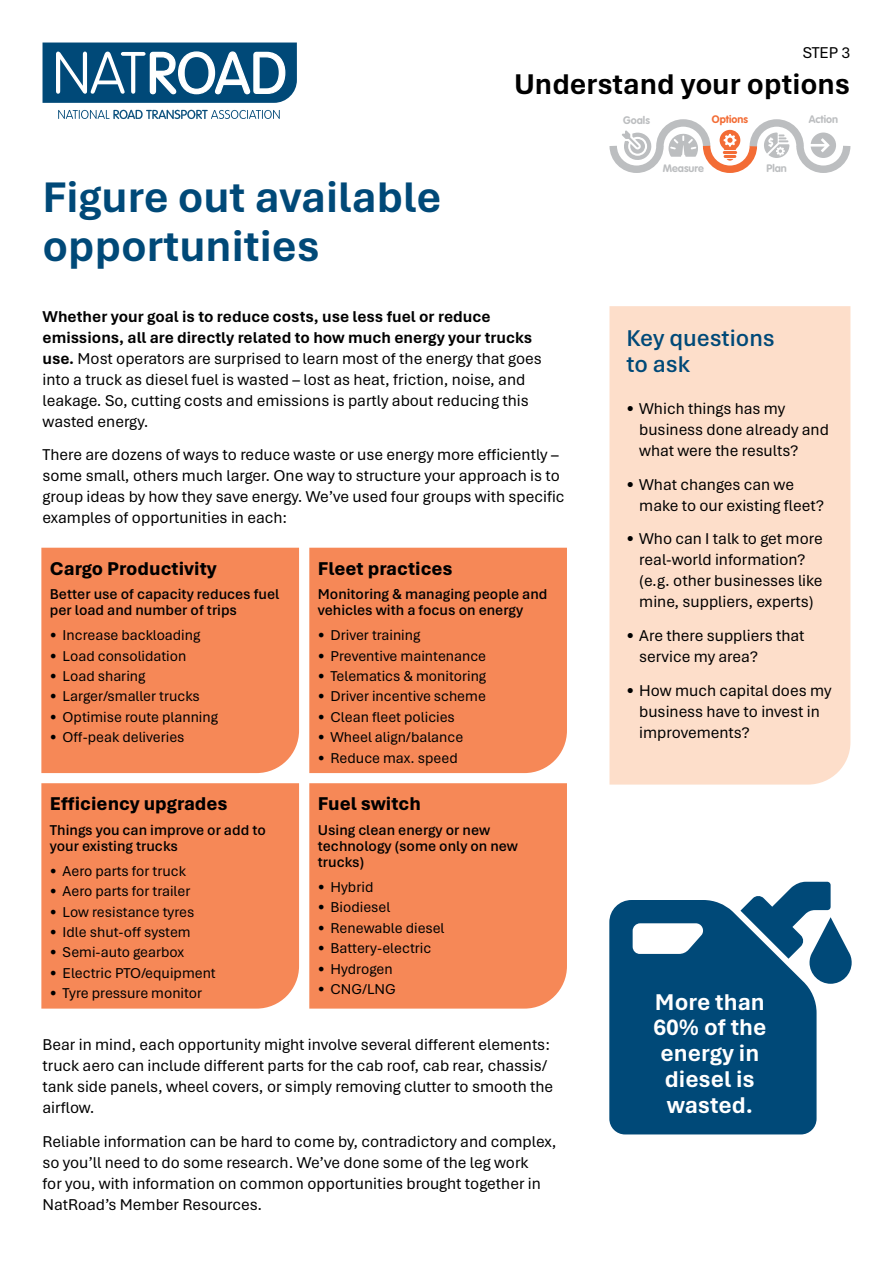
<style>
.page{position:relative;width:893px;height:1263px;background:#fff}
.page>*{position:absolute;margin:0;border:0;box-sizing:border-box;transform-origin:0 0}
.Heading_1{font:700 45px/48.6px "Aptos";color:#004978}
.t1{font:700 30px "Aptos";color:#000}
.t2{font:700 24px/26px "Aptos";color:#fff;text-align:center}
.Heading_2{font:600 24px/26px "Aptos";color:#004978}
.t3{font:800 19.5px "Aptos";color:#000}
.t4{font:16.5px/21px "Aptos";color:#000}
.t5{font:15px "Aptos";color:#000}
.t6{font:600 15px/16.2px "Aptos";color:#000}
.t7{font:700 10.8px "VAG Rounded Std";color:#bcbec0}
.t8{font:700 10.8px "VAG Rounded Std";color:#f36c35}
.s1{font-weight:700}
</style>
<div class="page">
<div style="left:609px;top:900px;width:207px;height:234px;background:#004978"></div>
<svg style="left:633px;top:882px;width:219px;height:226px"></svg>
<div style="left:309px;top:783px;width:258px;height:225px;background:#f68857"></div>
<div style="left:41px;top:783px;width:258px;height:225px;background:#f68857"></div>
<div style="left:309px;top:548px;width:258px;height:225px;background:#f68857"></div>
<div style="left:41px;top:548px;width:258px;height:225px;background:#f68857"></div>
<svg style="left:43px;top:43px;width:254px;height:60px"></svg>
<svg style="left:58px;top:110px;width:222px;height:9px"></svg>
<svg style="left:609px;top:119px;width:242px;height:54px"></svg>
<div style="left:609px;top:306px;width:241px;height:478px;background:#fddeca"></div>
<p class="t4" style="left:803px;top:41px;width:49px">STEP 3</p>
<p class="t1" style="left:514px;top:64px;width:338px">Understand your options</p>
<p class="Heading_1" style="left:43px;top:171px;width:400px">Figure out available opportunities</p>
<p class="t4" style="left:43px;top:305px;width:501px"><span class="s1">Whether your goal is to reduce costs, use less fuel or reduce emissions, all are directly related to how much energy your trucks use.</span> Most operators are surprised to learn most of the energy that goes into a truck as diesel fuel is wasted – lost as heat, friction, noise, and leakage. So, cutting costs and emissions is partly about reducing this wasted energy.</p>
<p class="t4" style="left:43px;top:444px;width:524px">There are dozens of ways to reduce waste or use energy more efficiently – some small, others much larger. One way to structure your approach is to group ideas by how they save energy. We’ve used four groups with specific examples of opportunities in each:</p>
<p class="t3" style="left:50px;top:555px;width:168px">Cargo Productivity</p>
<p class="t6" style="left:50px;top:586px;width:231px">Better use of capacity reduces fuel per load and number of trips</p>
<p class="t5" style="left:50px;top:625px;width:152px">• Increase backloading</p>
<p class="t5" style="left:50px;top:645px;width:138px">• Load consolidation</p>
<p class="t5" style="left:50px;top:666px;width:97px">• Load sharing</p>
<p class="t5" style="left:50px;top:686px;width:151px">• Larger/smaller trucks</p>
<p class="t5" style="left:50px;top:707px;width:170px">• Optimise route planning</p>
<p class="t5" style="left:50px;top:727px;width:136px">• Off-peak deliveries</p>
<p class="t3" style="left:50px;top:790px;width:179px">Efficiency upgrades</p>
<p class="t6" style="left:50px;top:821px;width:217px">Things you can improve or add to your existing trucks</p>
<p class="t5" style="left:50px;top:860px;width:138px">• Aero parts for truck</p>
<p class="t5" style="left:50px;top:881px;width:142px">• Aero parts for trailer</p>
<p class="t5" style="left:50px;top:901px;width:146px">• Low resistance tyres</p>
<p class="t5" style="left:50px;top:922px;width:142px">• Idle shut-off system</p>
<p class="t5" style="left:50px;top:942px;width:136px">• Semi-auto gearbox</p>
<p class="t5" style="left:50px;top:963px;width:167px">• Electric PTO/equipment</p>
<p class="t5" style="left:50px;top:983px;width:154px">• Tyre pressure monitor</p>
<p class="t3" style="left:318px;top:555px;width:137px">Fleet practices</p>
<p class="t6" style="left:318px;top:586px;width:231px">Monitoring &amp; managing people and vehicles with a focus on energy</p>
<p class="t5" style="left:318px;top:625px;width:104px">• Driver training</p>
<p class="t5" style="left:318px;top:645px;width:170px">• Preventive maintenance</p>
<p class="t5" style="left:318px;top:666px;width:170px">• Telematics &amp; monitoring</p>
<p class="t5" style="left:318px;top:686px;width:170px">• Driver incentive scheme</p>
<p class="t5" style="left:318px;top:707px;width:139px">• Clean fleet policies</p>
<p class="t5" style="left:318px;top:727px;width:147px">• Wheel align/balance</p>
<p class="t5" style="left:318px;top:748px;width:141px">• Reduce max. speed</p>
<p class="t3" style="left:318px;top:790px;width:105px">Fuel switch</p>
<p class="t6" style="left:318px;top:821px;width:202px">Using clean energy or new technology (some only on new trucks)</p>
<p class="t5" style="left:318px;top:877px;width:57px">• Hybrid</p>
<p class="t5" style="left:318px;top:897px;width:74px">• Biodiesel</p>
<p class="t5" style="left:318px;top:917px;width:128px">• Renewable diesel</p>
<p class="t5" style="left:318px;top:938px;width:115px">• Battery-electric</p>
<p class="t5" style="left:318px;top:958px;width:76px">• Hydrogen</p>
<p class="t5" style="left:318px;top:979px;width:79px">• CNG/LNG</p>
<p class="t4" style="left:43px;top:1034px;width:512px">Bear in mind, each opportunity might involve several different elements: truck aero can include different parts for the cab roof, cab rear, chassis/ tank side panels, wheel covers, or simply removing clutter to smooth the airflow.</p>
<p class="t4" style="left:43px;top:1130px;width:516px">Reliable information can be hard to come by, contradictory and complex, so you’ll need to do some research. We’ve done some of the leg work<br>for you, with information on common opportunities brought together in NatRoad’s Member Resources.</p>
<p class="t7" style="left:623px;top:113px;width:28px">Goals</p>
<p class="t8" style="left:712px;top:113px;width:38px">Options</p>
<p class="t7" style="left:663px;top:162px;width:42px">Measure</p>
<p class="t7" style="left:766px;top:162px;width:22px">Plan</p>
<p class="t7" style="left:809px;top:113px;width:31px">Action</p>
<p class="Heading_2" style="left:626px;top:324px;width:150px">Key questions to ask</p>
<p class="t4" style="left:639px;top:397px;width:191px;text-indent:-13px">• Which things has my business done already and what were the results?</p>
<p class="t4" style="left:639px;top:473px;width:186px;text-indent:-13px">• What changes can we make to our existing fleet?</p>
<p class="t4" style="left:639px;top:528px;width:185px;text-indent:-13px">• Who can I talk to get more real-world information? (e.g. other businesses like mine, suppliers, experts)</p>
<p class="t4" style="left:639px;top:625px;width:167px;text-indent:-13px">• Are there suppliers that service my area?</p>
<p class="t4" style="left:639px;top:679px;width:194px;text-indent:-13px">• How much capital does my business have to invest in improvements?</p>
<p class="t2" style="left:653px;top:988px;width:115px">More than<br>60% of the energy in diesel is wasted.</p>
</div>
